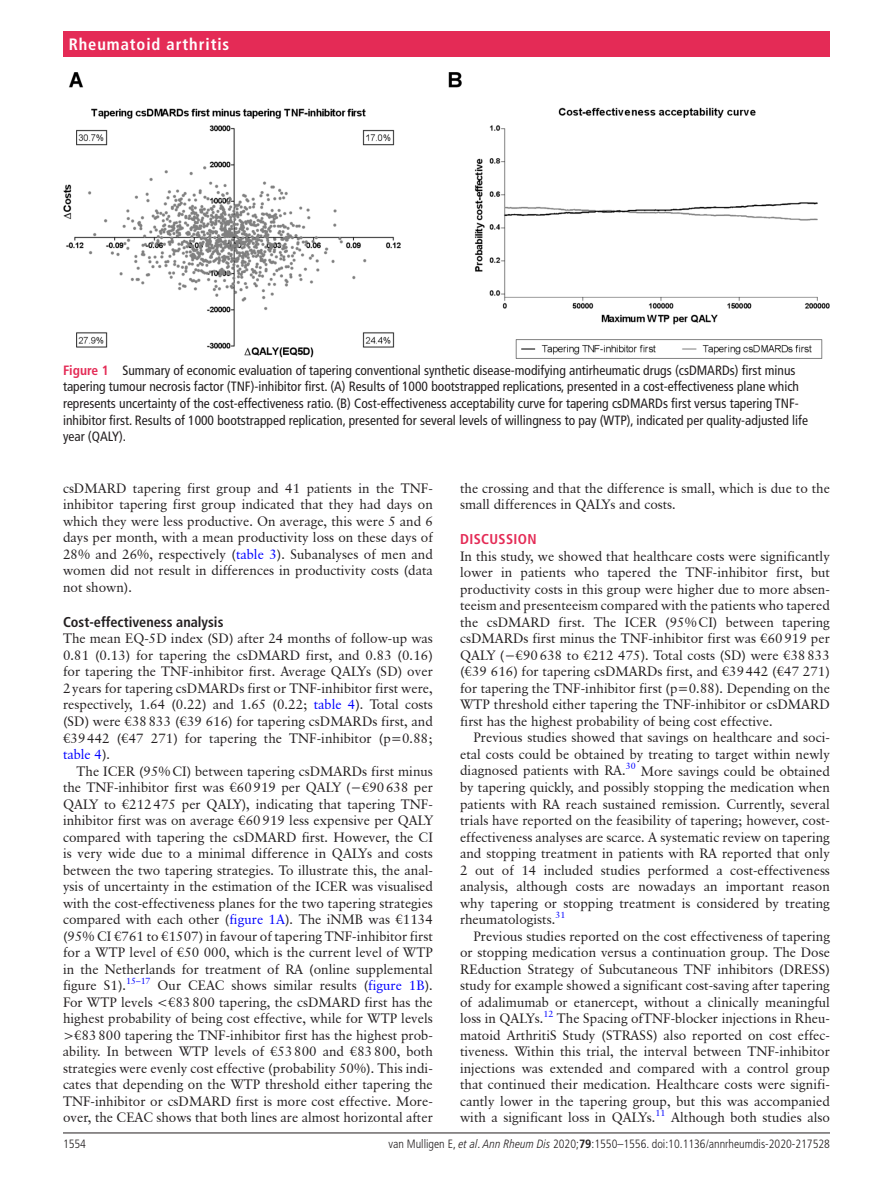
<style>
.page{position:relative;width:893px;height:1191px;background:#fff}
.page>*{position:absolute;margin:0;border:0;box-sizing:border-box;transform-origin:0 0}
.t1{font:700 condensed 16.5px "Frutiger LT Pro";letter-spacing:.055em;color:#fff}
.t2{font:700 condensed 14.25px "Frutiger LT Pro";color:#231f20}
.t3{font:700 condensed 14.25px "Frutiger LT Pro";letter-spacing:.025em;color:#e42b56}
.t4{font:13.5px/16.5px "Classical Garamond BT";color:#231f20;text-align:justify}
.t5{font:condensed 13.5px/16.5px "Frutiger LT Pro";color:#231f20}
.t6{font:300 condensed 12px "Frutiger LT Pro";color:#231f20}
.s1{font-weight:700;color:#e42b56}
.s2{color:#00f}
.s3{font-style:italic}
.s4{font-weight:700}
</style>
<div class="page">
<hr style="left:63px;top:1132px;width:767px;height:1px;background:#231f20">
<div style="left:63px;top:31px;width:767px;height:25px;background:#e42b56"></div>
<img style="left:63px;top:72px;width:767px;height:286px">
<p class="t1" style="left:69px;top:34px;width:162px">Rheumatoid arthritis</p>
<p class="t5" style="left:63px;top:362px;width:746px"><span class="s1">Figure 1</span> Summary of economic evaluation of tapering conventional synthetic disease-modifying antirheumatic drugs (csDMARDs) first minus tapering tumour necrosis factor (TNF)-inhibitor first. (A) Results of 1000 bootstrapped replications, presented in a cost-effectiveness plane which represents uncertainty of the cost-effectiveness ratio. (B) Cost-effectiveness acceptability curve for tapering csDMARDs first versus tapering TNF&shy;inhibitor first. Results of 1000 bootstrapped replication, presented for several levels of willingness to pay (WTP), indicated per quality-adjusted life year (QALY).</p>
<p class="t4" style="left:63px;top:479px;width:371px">csDMARD tapering first group and 41 patients in the TNF&shy;inhibitor tapering first group indicated that they had days on which they were less productive. On average, this were 5 and 6 days per month, with a mean productivity loss on these days of 28% and 26%, respectively (<span class="s2">table 3</span>). Subanalyses of men and women did not result in differences in productivity costs (data not shown).</p>
<p class="t2" style="left:63px;top:613px;width:162px">Cost-effectiveness analysis</p>
<p class="t4" style="left:63px;top:630px;width:371px">The mean EQ-5D index (SD) after 24 months of follow-up was 0.81 (0.13) for tapering the csDMARD first, and 0.83 (0.16) for tapering the TNF-inhibitor first. Average QALYs (SD) over 2years for tapering csDMARDs first or TNF-inhibitor first were, respectively, 1.64 (0.22) and 1.65 (0.22; <span class="s2">table 4</span>). Total costs (SD) were €38833 (€39 616) for tapering csDMARDs first, and €39442 (€47 271) for tapering the TNF-inhibitor (p=0.88; <span class="s2">table 4</span>).</p>
<p class="t4" style="left:63px;top:762px;width:371px;text-indent:14px">The ICER (95%CI) between tapering csDMARDs first minus the TNF-inhibitor first was €60919 per QALY (−€90638 per QALY to €212475 per QALY), indicating that tapering TNF&shy;inhibitor first was on average €60919 less expensive per QALY compared with tapering the csDMARD first. However, the CI is very wide due to a minimal difference in QALYs and costs between the two tapering strategies. To illustrate this, the anal&shy;ysis of uncertainty in the estimation of the ICER was visualised with the cost-effectiveness planes for the two tapering strategies compared with each other (<span class="s2">figure 1A</span>). The iNMB was €1134 (95% CI €761 to €1507) in favour of tapering TNF-inhibitor first for a WTP level of €50 000, which is the current level of WTP in the Netherlands for treatment of RA (online supplemental figure S1).<sup>15–17</sup></p>
<p class="t4" style="left:63px;top:977px;width:371px;text-indent:95px">Our CEAC shows similar results (<span class="s2">figure 1B</span>).<br>For WTP levels &lt;€83800 tapering, the csDMARD first has the highest probability of being cost effective, while for WTP levels &gt;€83800 tapering the TNF-inhibitor first has the highest prob&shy;ability. In between WTP levels of €53800 and €83800, both strategies were evenly cost effective (probability 50%). This indi&shy;cates that depending on the WTP threshold either tapering the TNF-inhibitor or csDMARD first is more cost effective. More&shy;over, the CEAC shows that both lines are almost horizontal after</p>
<p class="t4" style="left:460px;top:479px;width:371px">the crossing and that the difference is small, which is due to the small differences in QALYs and costs.</p>
<p class="t3" style="left:460px;top:531px;width:78px">DISCUSSION</p>
<p class="t4" style="left:460px;top:548px;width:371px">In this study, we showed that healthcare costs were significantly lower in patients who tapered the TNF-inhibitor first, but productivity costs in this group were higher due to more absen&shy;teeism and presenteeism compared with the patients who tapered the csDMARD first. The ICER (95%CI) between tapering csDMARDs first minus the TNF-inhibitor first was €60919 per QALY (−€90638 to €212 475). Total costs (SD) were €38833 (€39 616) for tapering csDMARDs first, and €39442 (€47 271) for tapering the TNF-inhibitor first (p=0.88). Depending on the WTP threshold either tapering the TNF-inhibitor or csDMARD first has the highest probability of being cost effective.</p>
<p class="t4" style="left:460px;top:729px;width:371px;text-indent:14px">Previous studies showed that savings on healthcare and soci&shy;etal costs could be obtained by treating to target within newly diagnosed patients with RA.<sup>30</sup> More savings could be obtained by tapering quickly, and possibly stopping the medication when patients with RA reach sustained remission. Currently, several trials have reported on the feasibility of tapering; however, cost&shy;effectiveness analyses are scarce. A systematic review on tapering and stopping treatment in patients with RA reported that only 2 out of 14 included studies performed a cost-effectiveness analysis, although costs are nowadays an important reason why tapering or stopping treatment is considered by treating rheumatologists.<sup>31</sup></p>
<p class="t4" style="left:460px;top:927px;width:371px;text-indent:14px">Previous studies reported on the cost effectiveness of tapering or stopping medication versus a continuation group. The Dose REduction Strategy of Subcutaneous TNF inhibitors (DRESS) study for example showed a significant cost-saving after tapering of adalimumab or etanercept, without a clinically meaningful loss in QALYs.<sup>12</sup> The Spacing ofTNF-blocker injections in Rheu&shy;matoid ArthritiS Study (STRASS) also reported on cost effec&shy;tiveness. Within this trial, the interval between TNF-inhibitor injections was extended and compared with a control group that continued their medication. Healthcare costs were signifi&shy;cantly lower in the tapering group, but this was accompanied with a significant loss in QALYs.<sup>11</sup> Although both studies also</p>
<p class="t6" style="left:63px;top:1136px;width:25px">1554</p>
<p class="t6" style="left:389px;top:1136px;width:443px">van Mulligen E, <span class="s3">et al</span>. <span class="s3">Ann Rheum Dis</span> 2020;<span class="s4">79</span>:1550–1556. doi:10.1136/annrheumdis-2020-217528</p>
</div>
